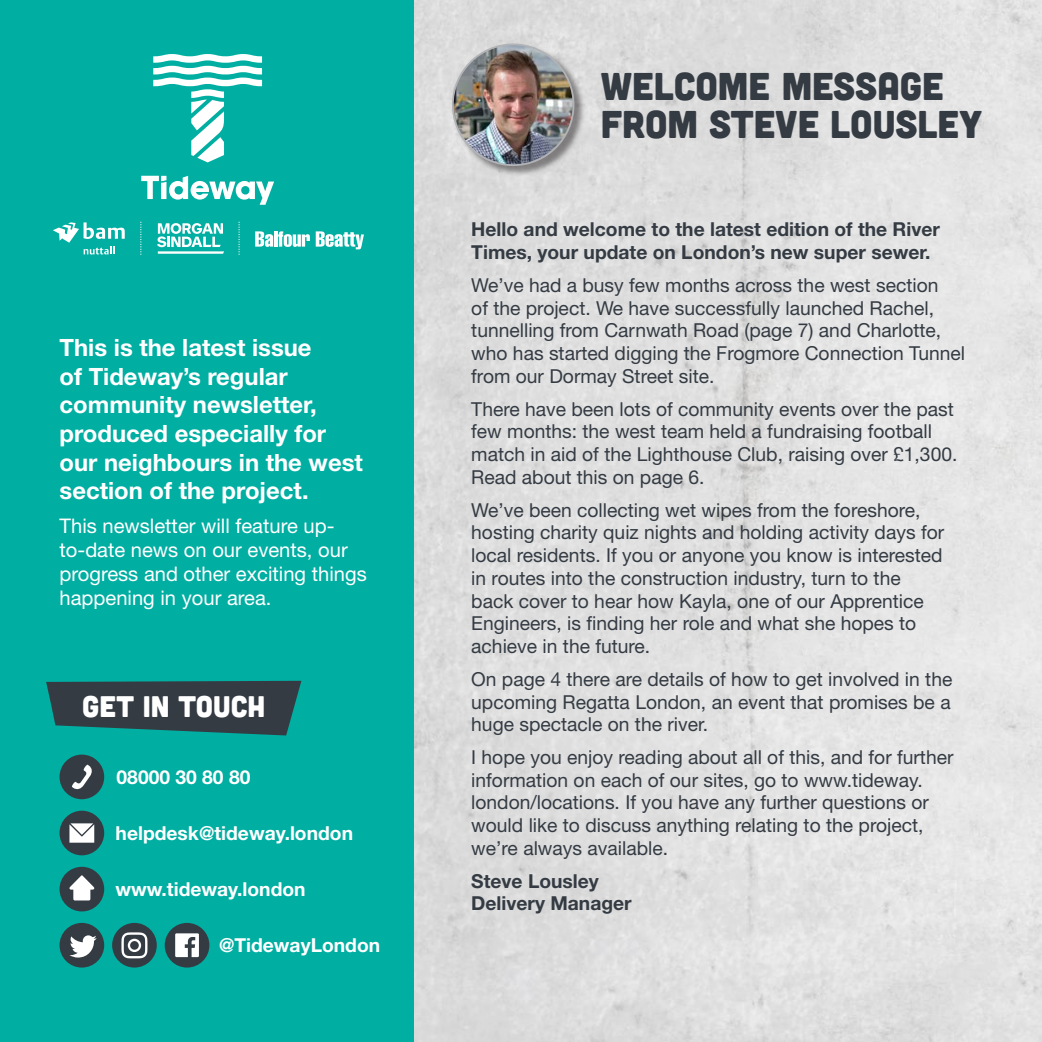
<style>
.page{position:relative;width:1042px;height:1042px;background:#fff}
.page>*{position:absolute;margin:0;border:0;box-sizing:border-box;transform-origin:0 0}
.t1{font:38.68px/37.1px "Cubano";color:#343b43}
.t2{font:29.75px "Cubano";color:#fff}
.t3{font:700 23.8px/28.5px "Helvetica Neue LT Std";color:#fff}
.t4{font:20.12px/23.8px "Helvetica Neue LT Std";color:#fff}
.t5{font:19.25px/22.8px "Helvetica Neue LT Std";color:#343b43}
.t6{font:700 19.25px/22.8px "Helvetica Neue LT Std";color:#343b43}
.t7{font:700 19.25px "Helvetica Neue LT Std";color:#fff}
</style>
<div class="page">
<div style="left:0;top:0;width:414px;height:1042px;background:#00aea2"></div>
<svg style="left:46px;top:681px;width:255px;height:54px;background:#2d4a4f"></svg>
<div style="left:60px;top:754px;width:44px;height:45px;background:#343b43;border-radius:50%"></div>
<svg style="left:72px;top:764px;width:20px;height:26px"></svg>
<div style="left:60px;top:867px;width:44px;height:44px;background:#343b43;border-radius:50%"></div>
<svg style="left:69px;top:875px;width:25px;height:25px"></svg>
<div style="left:60px;top:810px;width:44px;height:45px;background:#343b43;border-radius:50%"></div>
<svg style="left:69px;top:823px;width:25px;height:19px"></svg>
<div style="left:112px;top:923px;width:45px;height:44px;background:#343b43;border-radius:50%"></div>
<svg style="left:121px;top:932px;width:26px;height:26px"></svg>
<div style="left:165px;top:923px;width:44px;height:44px;background:#343b43;border-radius:50%"></div>
<svg style="left:175px;top:933px;width:24px;height:24px"></svg>
<div style="left:60px;top:923px;width:44px;height:44px;background:#343b43;border-radius:50%"></div>
<svg style="left:69px;top:935px;width:28px;height:22px"></svg>
<svg style="left:141px;top:176px;width:133px;height:29px"></svg>
<svg style="left:153px;top:54px;width:109px;height:108px"></svg>
<svg style="left:239px;top:222px;width:1px;height:33px"></svg>
<svg style="left:140px;top:222px;width:1px;height:33px"></svg>
<svg style="left:255px;top:231px;width:55px;height:16px"></svg>
<svg style="left:316px;top:231px;width:48px;height:18px"></svg>
<svg style="left:53px;top:222px;width:72px;height:32px"></svg>
<svg style="left:157px;top:223px;width:67px;height:31px"></svg>
<div style="left:452px;top:44px;width:133px;height:133px;background:#231f20;opacity:.5"></div>
<img style="left:453px;top:44px;width:120px;height:121px;border-radius:60px">
<div style="left:452px;top:43px;width:122px;height:123px;border:2px solid #b2b3b7;border-radius:50%"></div>
<p class="t3" style="left:60px;top:333px;width:305px">This is the latest issue<br>of Tideway’s regular community newsletter, produced especially for our neighbours in the west section of the project.</p>
<p class="t4" style="left:60px;top:514px;width:309px">This newsletter will feature up&shy;to-date news on our events, our progress and other exciting things happening in your area.</p>
<h2 class="t2" style="left:82px;top:687px;width:185px">GET IN TOUCH</h2>
<p class="t7" style="left:117px;top:765px;width:135px">08000 30 80 80</p>
<p class="t7" style="left:116px;top:821px;width:239px">helpdesk@tideway.london</p>
<p class="t7" style="left:116px;top:877px;width:191px">www.tideway.london</p>
<p class="t7" style="left:219px;top:933px;width:163px">@TidewayLondon</p>
<h1 class="t1" style="left:601px;top:67px;width:383px">WELCOME MESSAGE<br>FROM STEVE LOUSLEY</h1>
<p class="t6" style="left:471px;top:218px;width:470px">Hello and welcome to the latest edition of the River<br>Times, your update on London’s new super sewer.</p>
<p class="t5" style="left:471px;top:273px;width:495px">We’ve had a busy few months across the west section<br>of the project. We have successfully launched Rachel, tunnelling from Carnwath Road (page 7) and Charlotte, who has started digging the Frogmore Connection Tunnel from our Dormay Street site.</p>
<p class="t5" style="left:471px;top:397px;width:488px">There have been lots of community events over the past few months: the west team held a fundraising football match in aid of the Lighthouse Club, raising over £1,300.<br>Read about this on page 6.</p>
<p class="t5" style="left:471px;top:498px;width:474px">We’ve been collecting wet wipes from the foreshore, hosting charity quiz nights and holding activity days for local residents. If you or anyone you know is interested in routes into the construction industry, turn to the back cover to hear how Kayla, one of our Apprentice Engineers, is finding her role and what she hopes to achieve in the future.</p>
<p class="t5" style="left:471px;top:667px;width:482px;text-align:justify">On page 4 there are details of how to get involved in the upcoming Regatta London, an event that promises be a huge spectacle on the river.</p>
<p class="t5" style="left:471px;top:745px;width:484px">I hope you enjoy reading about all of this, and for further information on each of our sites, go to www.tideway. london/locations. If you have any further questions or would like to discuss anything relating to the project, we’re always available.</p>
<p class="t6" style="left:471px;top:869px;width:162px">Steve Lousley<br>Delivery Manager</p>
</div>
